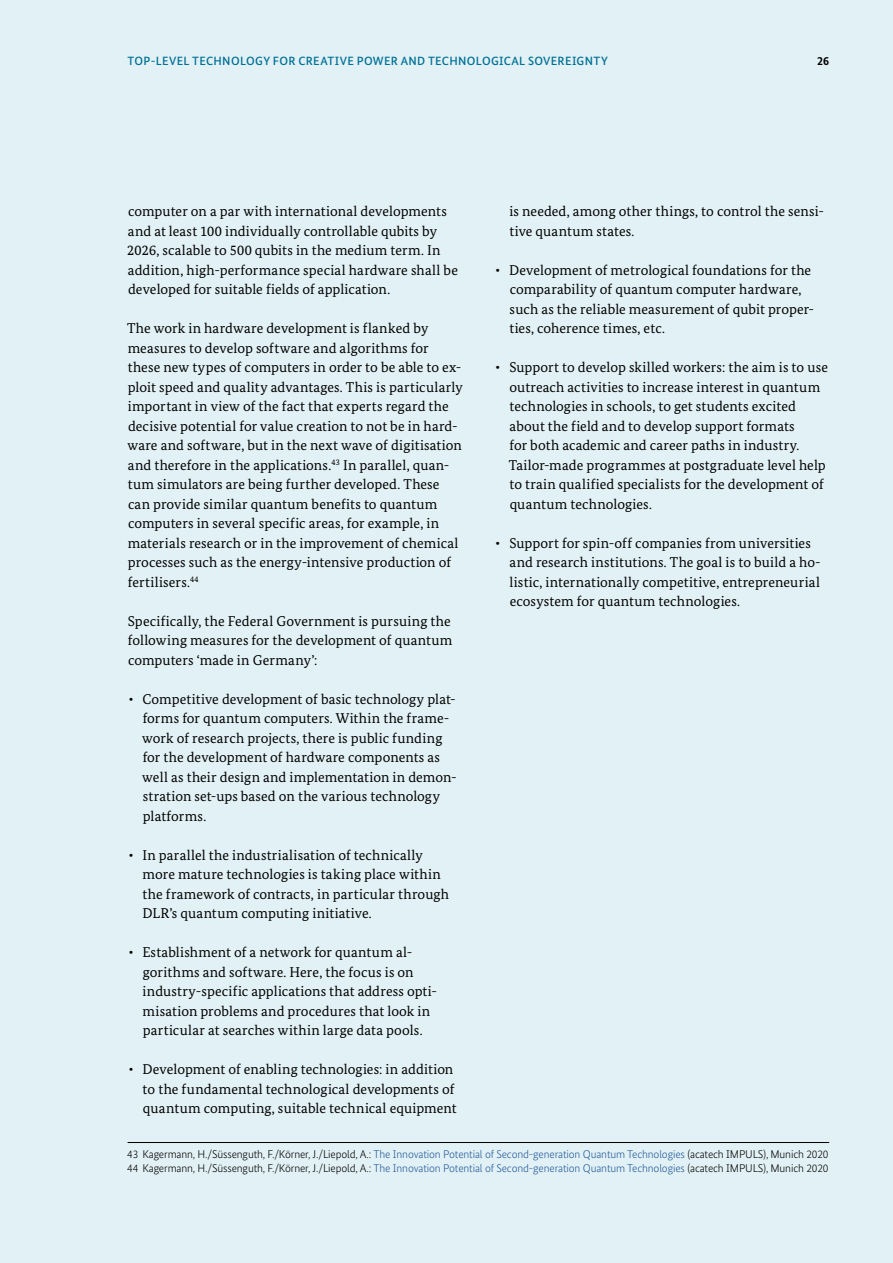
<style>
.page{position:relative;width:893px;height:1263px;background:#e2f1f5}
.page>*{position:absolute;margin:0;border:0;box-sizing:border-box;transform-origin:0 0}
.t1{font:14.25px/19.5px "Bundes Serif";letter-spacing:.005em;color:#000}
.t2{font:500 12px "Bundes Sans";letter-spacing:.03em;color:#007196}
.t3{font:700 12px "Bundes Sans";color:#000}
.t4{font:300 11.25px/13.5px "Bundes Sans";letter-spacing:-.01em;color:#000}
.s1{color:#22599b}
</style>
<div class="page">
<hr style="left:128px;top:1142px;width:701px;height:1px;background:#000">
<p class="t2" style="left:128px;top:53px;width:482px">TOP-LEVEL TECHNOLOGY FOR CREATIVE POWER AND TECHNOLOGICAL SOVEREIGNTY</p>
<p class="t3" style="left:817px;top:53px;width:14px">26</p>
<p class="t1" style="left:509px;top:201px;width:316px">is needed, among other things, to control the sensi&shy;tive quantum states.</p>
<p class="t1" style="left:509px;top:260px;width:306px;text-indent:-14px">∙ Development of metrological foundations for the comparability of quantum computer hardware, such as the reliable measurement of qubit proper&shy;ties, coherence times, etc.</p>
<p class="t1" style="left:509px;top:357px;width:321px;text-indent:-13px">∙ Support to develop skilled workers: the aim is to use outreach activities to increase interest in quantum technologies in schools, to get students excited about the field and to develop support formats<br>for both academic and career paths in industry.<br>Tailor-made programmes at postgraduate level help to train qualified specialists for the development of quantum technologies.</p>
<p class="t1" style="left:509px;top:533px;width:313px;text-indent:-14px">∙ Support for spin-off companies from universities and research institutions. The goal is to build a ho&shy;listic, internationally competitive, entrepreneurial ecosystem for quantum technologies.</p>
<p class="t1" style="left:127px;top:201px;width:332px">computer on a par with international developments and at least 100 individually controllable qubits by 2026, scalable to 500 qubits in the medium term. In addition, high-performance special hardware shall be developed for suitable fields of application.</p>
<p class="t1" style="left:127px;top:318px;width:337px">The work in hardware development is flanked by measures to develop software and algorithms for these new types of computers in order to be able to ex&shy;ploit speed and quality advantages. This is particularly important in view of the fact that experts regard the decisive potential for value creation to not be in hard&shy;ware and software, but in the next wave of digitisation and therefore in the applications.<sup>43</sup> In parallel, quan&shy;tum simulators are being further developed. These can provide similar quantum benefits to quantum computers in several specific areas, for example, in materials research or in the improvement of chemical processes such as the energy-intensive production of fertilisers.<sup>44</sup></p>
<p class="t1" style="left:128px;top:611px;width:326px">Specifically, the Federal Government is pursuing the following measures for the development of quantum computers ‘made in Germany’:</p>
<p class="t1" style="left:142px;top:689px;width:316px;text-indent:-14px">∙ Competitive development of basic technology plat&shy;forms for quantum computers. Within the frame&shy;work of research projects, there is public funding for the development of hardware components as well as their design and implementation in demon&shy;stration set-ups based on the various technology platforms.</p>
<p class="t1" style="left:142px;top:845px;width:308px;text-indent:-14px">∙ In parallel the industrialisation of technically more mature technologies is taking place within the framework of contracts, in particular through DLR’s quantum computing initiative.</p>
<p class="t1" style="left:143px;top:942px;width:296px;text-indent:-14px">∙ Establishment of a network for quantum al&shy;gorithms and software. Here, the focus is on industry-specific applications that address opti&shy;misation problems and procedures that look in particular at searches within large data pools.</p>
<p class="t1" style="left:143px;top:1059px;width:316px;text-indent:-14px">∙ Development of enabling technologies: in addition to the fundamental technological developments of quantum computing, suitable technical equipment</p>
<p class="t4" style="left:127px;top:1147px;width:703px">43 Kagermann, H./Süssenguth, F./Körner, J./Liepold, A.: <span class="s1">The Innovation Potential of Second-generation Quantum Technologies</span> (acatech IMPULS), Munich 2020<br>44 Kagermann, H./Süssenguth, F./Körner, J./Liepold, A.: <span class="s1">The Innovation Potential of Second-generation Quantum Technologies</span> (acatech IMPULS), Munich 2020</p>
</div>
